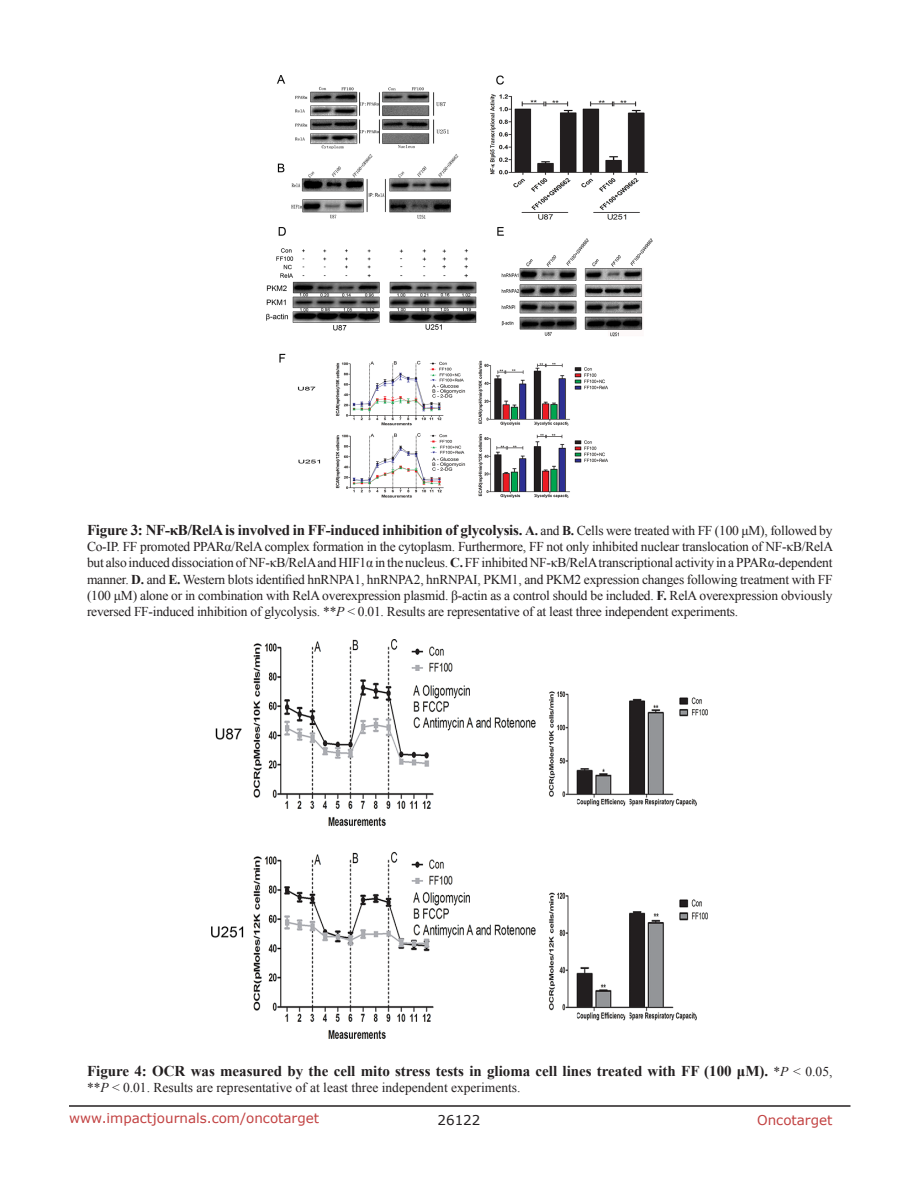
<style>
.page{position:relative;width:918px;height:1188px;background:#fff}
.page>*{position:absolute;margin:0;border:0;box-sizing:border-box;transform-origin:0 0}
.FigureText{font:700 15px "Times New Roman";color:#231f20}
.FigureText-2{font:13.5px/16.2px "Times New Roman";color:#231f20;text-align:justify}
.t1{font:13.5px "Verdana";color:#c24141}
.t2{font:13.5px "Verdana";color:#231f20}
.s1{font-size:13.5px}
.s2{font-weight:400;font-size:13.5px}
.s3{font-weight:700}
.s4{font-style:italic}
.s5{font-weight:400;font-style:italic;font-size:13.5px}
</style>
<div class="page">
<hr style="left:69px;top:1105px;width:781px;height:2px;background:#231f20">
<img style="left:267px;top:75px;width:386px;height:423px">
<img style="left:212px;top:639px;width:495px;height:400px">
<p class="FigureText" style="left:87px;top:520px;width:747px">Figure 3: NF-κB/RelA is involved in FF-induced inhibition of glycolysis. <span class="s1">A.</span> <span class="s2">and</span> <span class="s1">B.</span> <span class="s2">Cells were treated with FF (100 μM), followed by</span></p>
<p class="FigureText-2" style="left:87px;top:538px;width:748px">Co-IP. FF promoted PPARα/RelA complex formation in the cytoplasm. Furthermore, FF not only inhibited nuclear translocation of NF-κB/RelA but also induced dissociation of NF-κB/RelA and HIF1α in the nucleus. <span class="s3">C.</span> FF inhibited NF-κB/RelA transcriptional activity in a PPARα-dependent manner. <span class="s3">D.</span> and <span class="s3">E.</span> Western blots identified hnRNPA1, hnRNPA2, hnRNPAΙ, PKM1, and PKM2 expression changes following treatment with FF (100 μM) alone or in combination with RelA overexpression plasmid. β-actin as a control should be included. <span class="s3">F.</span> RelA overexpression obviously reversed FF-induced inhibition of glycolysis. **<span class="s4">P</span> &lt; 0.01. Results are representative of at least three independent experiments.</p>
<p class="FigureText" style="left:87px;top:1061px;width:747px">Figure 4: OCR was measured by the cell mito stress tests in glioma cell lines treated with FF (100 μM). <span class="s2">*</span><span class="s5">P</span> <span class="s2">&lt; 0.05,</span></p>
<p class="FigureText-2" style="left:87px;top:1080px;width:435px">**<span class="s4">P</span> &lt; 0.01. Results are representative of at least three independent experiments.</p>
<p class="t1" style="left:69px;top:1109px;width:252px">www.impactjournals.com/oncotarget</p>
<p class="t2" style="left:438px;top:1111px;width:44px">26122</p>
<p class="t1" style="left:757px;top:1111px;width:77px">Oncotarget</p>
</div>
